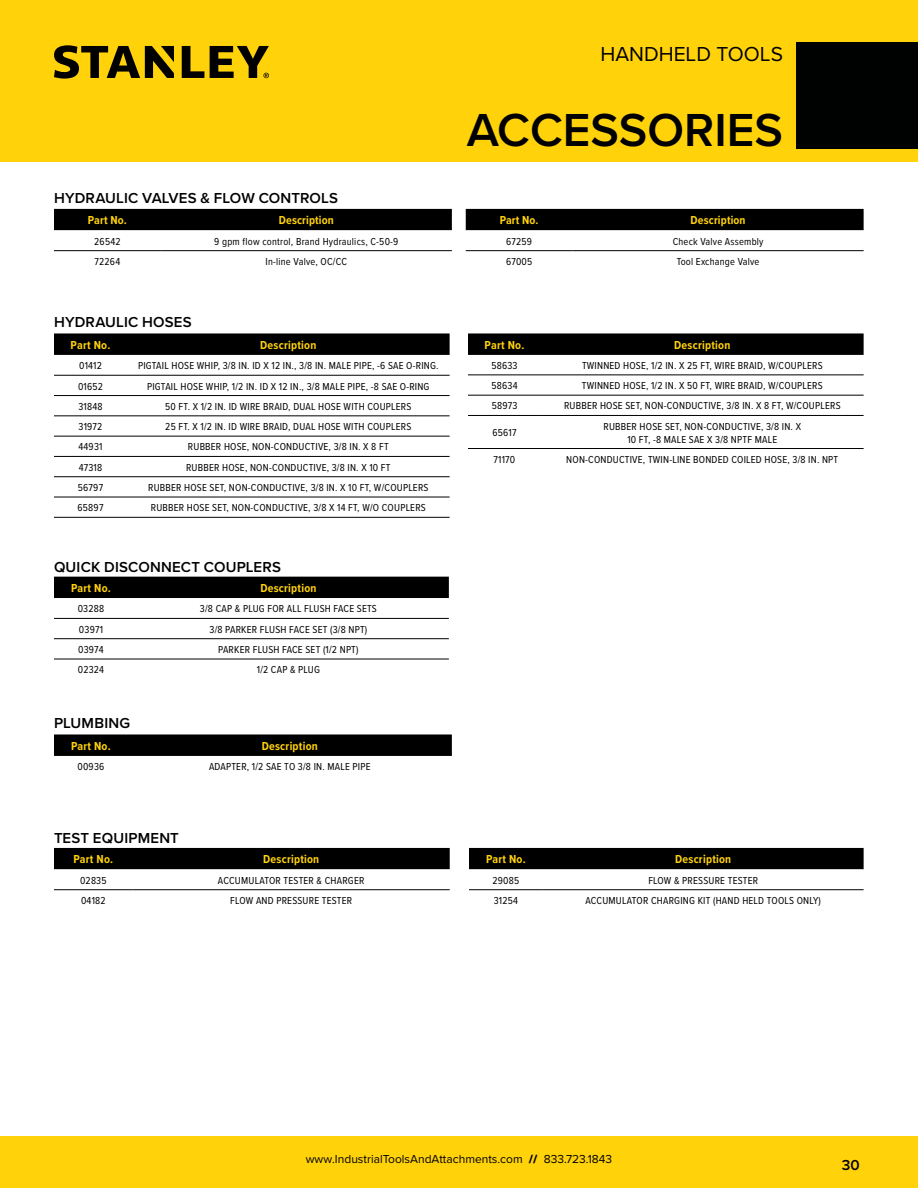
<style>
.page{position:relative;width:918px;height:1188px;background:#fff}
.page>*{position:absolute;margin:0;border:0;box-sizing:border-box;transform-origin:0 0}
.t1{font:600 48px "Proxima Nova";color:#000}
.t2{font:21px "Proxima Nova";color:#000101}
.t3{font:600 15px "Proxima Nova";letter-spacing:.01em;color:#000}
.t4{font:700 12px "Proxima Nova Cond";letter-spacing:.02em;color:#ffd20a}
.t5{font:12px "Proxima Nova";color:#000}
.t6{font:10.5px/12.8px "Proxima Nova Cond";letter-spacing:.02em;color:#000;text-align:center}
.s1{font-weight:900}
</style>
<div class="page">
<div style="left:0;top:1136px;width:918px;height:52px;background:#ffd20a"></div>
<div style="left:0;top:0;width:918px;height:162px;background:#ffd20a"></div>
<div style="left:796px;top:42px;width:122px;height:107px;background:#000101"></div>
<svg style="left:54px;top:45px;width:215px;height:34px"></svg>
<svg style="left:54px;top:209px;width:398px;height:43px"></svg>
<hr style="left:54px;top:250px;width:107px;height:1px;background:#000">
<hr style="left:161px;top:250px;width:291px;height:1px;background:#000">
<svg style="left:466px;top:209px;width:398px;height:43px"></svg>
<hr style="left:466px;top:250px;width:107px;height:1px;background:#000">
<hr style="left:573px;top:250px;width:291px;height:1px;background:#000">
<svg style="left:54px;top:577px;width:395px;height:82px"></svg>
<hr style="left:54px;top:618px;width:74px;height:1px;background:#000">
<hr style="left:128px;top:618px;width:321px;height:1px;background:#000">
<hr style="left:54px;top:638px;width:74px;height:1px;background:#000">
<hr style="left:128px;top:638px;width:321px;height:1px;background:#000">
<hr style="left:54px;top:659px;width:74px;height:1px;background:#000">
<hr style="left:128px;top:659px;width:321px;height:1px;background:#000">
<svg style="left:54px;top:734px;width:398px;height:22px;background:#060606"></svg>
<svg style="left:54px;top:848px;width:396px;height:43px"></svg>
<hr style="left:54px;top:889px;width:79px;height:1px;background:#000">
<hr style="left:133px;top:889px;width:317px;height:1px;background:#000">
<svg style="left:469px;top:848px;width:395px;height:43px"></svg>
<hr style="left:469px;top:889px;width:74px;height:1px;background:#000">
<hr style="left:543px;top:889px;width:321px;height:1px;background:#000">
<svg style="left:54px;top:333px;width:396px;height:22px;background:#060606"></svg>
<svg style="left:54px;top:374px;width:396px;height:143px"></svg>
<svg style="left:54px;top:457px;width:396px;height:19px"></svg>
<hr style="left:54px;top:375px;width:73px;height:1px;background:#000">
<hr style="left:127px;top:375px;width:323px;height:1px;background:#000">
<hr style="left:54px;top:395px;width:73px;height:1px;background:#000">
<hr style="left:127px;top:395px;width:323px;height:1px;background:#000">
<hr style="left:54px;top:415px;width:73px;height:1px;background:#000">
<hr style="left:127px;top:415px;width:323px;height:1px;background:#000">
<hr style="left:54px;top:436px;width:73px;height:1px;background:#000">
<hr style="left:127px;top:436px;width:323px;height:1px;background:#000">
<hr style="left:54px;top:456px;width:73px;height:1px;background:#000">
<hr style="left:127px;top:456px;width:323px;height:1px;background:#000">
<hr style="left:54px;top:476px;width:73px;height:1px;background:#000">
<hr style="left:127px;top:476px;width:323px;height:1px;background:#000">
<hr style="left:54px;top:497px;width:73px;height:1px;background:#000">
<hr style="left:127px;top:497px;width:323px;height:1px;background:#000">
<hr style="left:54px;top:517px;width:73px;height:1px;background:#000">
<hr style="left:127px;top:517px;width:323px;height:1px;background:#000">
<svg style="left:468px;top:333px;width:396px;height:62px"></svg>
<hr style="left:468px;top:375px;width:73px;height:1px;background:#000">
<hr style="left:541px;top:375px;width:323px;height:1px;background:#000">
<hr style="left:468px;top:395px;width:73px;height:1px;background:#000">
<hr style="left:541px;top:395px;width:323px;height:1px;background:#000">
<hr style="left:468px;top:415px;width:73px;height:1px;background:#000">
<hr style="left:541px;top:415px;width:323px;height:1px;background:#000">
<hr style="left:468px;top:448px;width:73px;height:1px;background:#000">
<hr style="left:541px;top:448px;width:323px;height:1px;background:#000">
<h2 class="t2" style="left:600px;top:38px;width:184px">HANDHELD TOOLS</h2>
<h3 class="t3" style="left:54px;top:186px;width:286px">HYDRAULIC VALVES &amp; FLOW CONTROLS</h3>
<p class="t4" style="left:88px;top:212px;width:40px">Part No.</p>
<p class="t4" style="left:279px;top:212px;width:56px">Description</p>
<p class="t6" style="left:94px;top:234px;width:28px">26542</p>
<p class="t6" style="left:214px;top:234px;width:186px">9 gpm flow control, Brand Hydraulics, C-50-9</p>
<p class="t6" style="left:95px;top:255px;width:27px">72264</p>
<p class="t6" style="left:266px;top:255px;width:83px">In-line Valve, OC/CC</p>
<h3 class="t3" style="left:54px;top:311px;width:139px">HYDRAULIC HOSES</h3>
<p class="t4" style="left:71px;top:336px;width:41px">Part No.</p>
<p class="t4" style="left:260px;top:336px;width:58px">Description</p>
<p class="t6" style="left:79px;top:359px;width:24px">01412</p>
<p class="t6" style="left:138px;top:359px;width:302px">PIGTAIL HOSE WHIP, 3/8 IN. ID X 12 IN., 3/8 IN. MALE PIPE, -6 SAE O-RING.</p>
<p class="t6" style="left:78px;top:379px;width:26px">01652</p>
<p class="t6" style="left:147px;top:379px;width:284px">PIGTAIL HOSE WHIP, 1/2 IN. ID X 12 IN., 3/8 MALE PIPE, -8 SAE O-RING</p>
<p class="t6" style="left:78px;top:400px;width:26px">31848</p>
<p class="t6" style="left:165px;top:400px;width:248px">50 FT. X 1/2 IN. ID WIRE BRAID, DUAL HOSE WITH COUPLERS</p>
<p class="t6" style="left:79px;top:420px;width:25px">31972</p>
<p class="t6" style="left:165px;top:420px;width:248px">25 FT. X 1/2 IN. ID WIRE BRAID, DUAL HOSE WITH COUPLERS</p>
<p class="t6" style="left:79px;top:440px;width:25px">44931</p>
<p class="t6" style="left:188px;top:440px;width:202px">RUBBER HOSE, NON-CONDUCTIVE, 3/8 IN. X 8 FT</p>
<p class="t6" style="left:79px;top:460px;width:25px">47318</p>
<p class="t6" style="left:186px;top:460px;width:206px">RUBBER HOSE, NON-CONDUCTIVE, 3/8 IN. X 10 FT</p>
<p class="t6" style="left:78px;top:481px;width:27px">56797</p>
<p class="t6" style="left:148px;top:481px;width:282px">RUBBER HOSE SET, NON-CONDUCTIVE, 3/8 IN. X 10 FT, W/COUPLERS</p>
<p class="t6" style="left:78px;top:501px;width:27px">65897</p>
<p class="t6" style="left:151px;top:501px;width:277px">RUBBER HOSE SET, NON-CONDUCTIVE, 3/8 X 14 FT, W/O COUPLERS</p>
<h3 class="t3" style="left:54px;top:556px;width:228px">QUICK DISCONNECT COUPLERS</h3>
<p class="t4" style="left:71px;top:579px;width:41px">Part No.</p>
<p class="t4" style="left:260px;top:579px;width:58px">Description</p>
<p class="t6" style="left:78px;top:602px;width:28px">03288</p>
<p class="t6" style="left:200px;top:602px;width:178px">3/8 CAP &amp; PLUG FOR ALL FLUSH FACE SETS</p>
<p class="t6" style="left:79px;top:622px;width:26px">03971</p>
<p class="t6" style="left:210px;top:622px;width:159px">3/8 PARKER FLUSH FACE SET (3/8 NPT)</p>
<p class="t6" style="left:78px;top:643px;width:27px">03974</p>
<p class="t6" style="left:218px;top:643px;width:142px">PARKER FLUSH FACE SET (1/2 NPT)</p>
<p class="t6" style="left:78px;top:663px;width:28px">02324</p>
<p class="t6" style="left:257px;top:663px;width:65px">1/2 CAP &amp; PLUG</p>
<h3 class="t3" style="left:54px;top:712px;width:78px">PLUMBING</h3>
<p class="t4" style="left:71px;top:737px;width:41px">Part No.</p>
<p class="t4" style="left:262px;top:737px;width:58px">Description</p>
<p class="t6" style="left:77px;top:760px;width:28px">00936</p>
<p class="t6" style="left:209px;top:760px;width:163px">ADAPTER, 1/2 SAE TO 3/8 IN. MALE PIPE</p>
<h3 class="t3" style="left:54px;top:826px;width:126px">TEST EQUIPMENT</h3>
<p class="t4" style="left:73px;top:851px;width:41px">Part No.</p>
<p class="t4" style="left:263px;top:851px;width:58px">Description</p>
<p class="t6" style="left:80px;top:873px;width:28px">02835</p>
<p class="t6" style="left:218px;top:873px;width:148px">ACCUMULATOR TESTER &amp; CHARGER</p>
<p class="t6" style="left:81px;top:894px;width:26px">04182</p>
<p class="t6" style="left:230px;top:894px;width:123px">FLOW AND PRESSURE TESTER</p>
<h1 class="t1" style="left:467px;top:94px;width:318px">ACCESSORIES</h1>
<p class="t4" style="left:500px;top:212px;width:40px">Part No.</p>
<p class="t4" style="left:691px;top:212px;width:56px">Description</p>
<p class="t6" style="left:506px;top:234px;width:27px">67259</p>
<p class="t6" style="left:673px;top:234px;width:92px">Check Valve Assembly</p>
<p class="t6" style="left:506px;top:255px;width:28px">67005</p>
<p class="t6" style="left:677px;top:255px;width:84px">Tool Exchange Valve</p>
<p class="t4" style="left:485px;top:336px;width:41px">Part No.</p>
<p class="t4" style="left:674px;top:336px;width:58px">Description</p>
<p class="t6" style="left:491px;top:359px;width:28px">58633</p>
<p class="t6" style="left:582px;top:359px;width:242px">TWINNED HOSE, 1/2 IN. X 25 FT, WIRE BRAID, W/COUPLERS</p>
<p class="t6" style="left:491px;top:379px;width:28px">58634</p>
<p class="t6" style="left:582px;top:379px;width:242px">TWINNED HOSE, 1/2 IN. X 50 FT, WIRE BRAID, W/COUPLERS</p>
<p class="t6" style="left:492px;top:399px;width:27px">58973</p>
<p class="t6" style="left:564px;top:399px;width:278px">RUBBER HOSE SET, NON-CONDUCTIVE, 3/8 IN. X 8 FT, W/COUPLERS</p>
<p class="t6" style="left:492px;top:426px;width:26px">65617</p>
<p class="t6" style="left:604px;top:419px;width:199px">RUBBER HOSE SET, NON-CONDUCTIVE, 3/8 IN. X<br>10 FT, -8 MALE SAE X 3/8 NPTF MALE</p>
<p class="t6" style="left:494px;top:453px;width:23px">71170</p>
<p class="t6" style="left:566px;top:453px;width:273px">NON-CONDUCTIVE, TWIN-LINE BONDED COILED HOSE, 3/8 IN. NPT</p>
<p class="t4" style="left:486px;top:851px;width:41px">Part No.</p>
<p class="t4" style="left:675px;top:851px;width:58px">Description</p>
<p class="t6" style="left:493px;top:873px;width:28px">29085</p>
<p class="t6" style="left:648px;top:873px;width:111px">FLOW &amp; PRESSURE TESTER</p>
<p class="t6" style="left:494px;top:894px;width:26px">31254</p>
<p class="t6" style="left:585px;top:894px;width:237px">ACCUMULATOR CHARGING KIT (HAND HELD TOOLS ONLY)</p>
<p class="t5" style="left:306px;top:1150px;width:308px">www.IndustrialToolsAndAttachments.com <span class="s1">//</span> 833.723.1843</p>
<h3 class="t3" style="left:842px;top:1154px;width:19px">30</h3>
</div>
